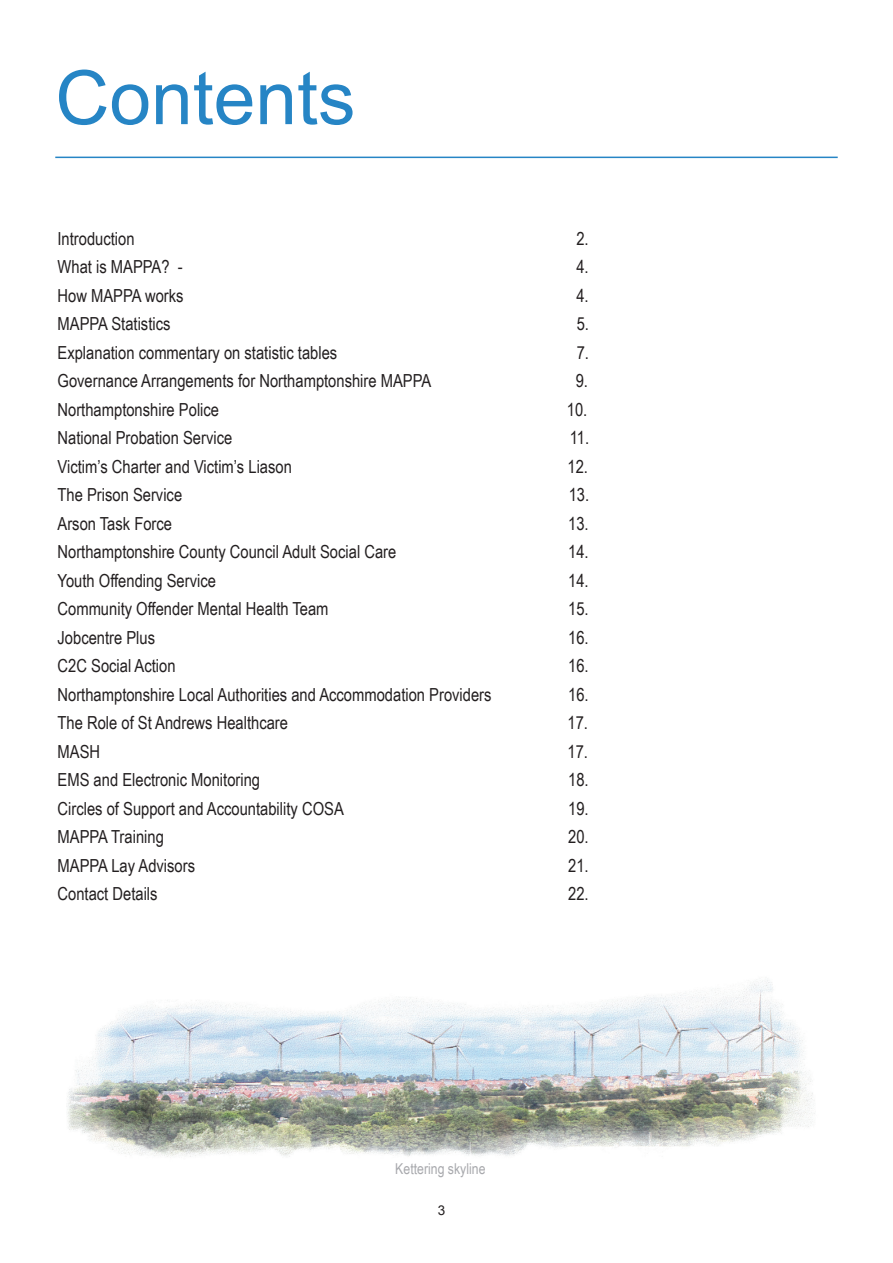
<style>
.page{position:relative;width:893px;height:1263px;background:#fff}
.page>*{position:absolute;margin:0;border:0;box-sizing:border-box;transform-origin:0 0}
.t1{font:75px "Arial";color:#2685c5}
.t2{font:18px "Arial Narrow";color:#231f20}
.t3{font:15px "Arial Narrow";color:#a8a9ad}
.t4{font:13.5px "Arial";color:#231f20}
</style>
<div class="page">
<hr style="left:55px;top:157px;width:783px;height:1px;background:#2685c5">
<img style="left:67px;top:980px;width:748px;height:177px">
<h1 class="t1" style="left:55px;top:49px;width:302px">Contents</h1>
<p class="t2" style="left:58px;top:228px;width:79px">Introduction</p>
<p class="t2" style="left:576px;top:228px;width:14px">2.</p>
<p class="t2" style="left:58px;top:257px;width:127px">What is MAPPA? -</p>
<p class="t2" style="left:576px;top:257px;width:14px">4.</p>
<p class="t2" style="left:58px;top:285px;width:128px">How MAPPA works</p>
<p class="t2" style="left:576px;top:285px;width:14px">4.</p>
<p class="t2" style="left:58px;top:314px;width:114px">MAPPA Statistics</p>
<p class="t2" style="left:577px;top:314px;width:14px">5.</p>
<p class="t2" style="left:58px;top:342px;width:281px">Explanation commentary on statistic tables</p>
<p class="t2" style="left:577px;top:342px;width:14px">7.</p>
<p class="t2" style="left:58px;top:371px;width:375px">Governance Arrangements for Northamptonshire MAPPA</p>
<p class="t2" style="left:576px;top:371px;width:14px">9.</p>
<p class="t2" style="left:58px;top:399px;width:163px">Northamptonshire Police</p>
<p class="t2" style="left:567px;top:399px;width:22px">10.</p>
<p class="t2" style="left:58px;top:428px;width:176px">National Probation Service</p>
<p class="t2" style="left:570px;top:428px;width:21px">11.</p>
<p class="t2" style="left:58px;top:456px;width:236px">Victim’s Charter and Victim’s Liason</p>
<p class="t2" style="left:568px;top:456px;width:22px">12.</p>
<p class="t2" style="left:58px;top:485px;width:126px">The Prison Service</p>
<p class="t2" style="left:569px;top:485px;width:22px">13.</p>
<p class="t2" style="left:58px;top:513px;width:116px">Arson Task Force</p>
<p class="t2" style="left:568px;top:513px;width:22px">13.</p>
<p class="t2" style="left:58px;top:542px;width:340px">Northamptonshire County Council Adult Social Care</p>
<p class="t2" style="left:568px;top:542px;width:22px">14.</p>
<p class="t2" style="left:58px;top:570px;width:160px">Youth Offending Service</p>
<p class="t2" style="left:568px;top:570px;width:22px">14.</p>
<p class="t2" style="left:58px;top:599px;width:273px">Community Offender Mental Health Team</p>
<p class="t2" style="left:568px;top:599px;width:22px">15.</p>
<p class="t2" style="left:58px;top:627px;width:99px">Jobcentre Plus</p>
<p class="t2" style="left:568px;top:627px;width:22px">16.</p>
<p class="t2" style="left:58px;top:656px;width:120px">C2C Social Action</p>
<p class="t2" style="left:568px;top:656px;width:22px">16.</p>
<p class="t2" style="left:58px;top:684px;width:436px">Northamptonshire Local Authorities and Accommodation Providers</p>
<p class="t2" style="left:568px;top:684px;width:22px">16.</p>
<p class="t2" style="left:58px;top:713px;width:232px">The Role of St Andrews Healthcare</p>
<p class="t2" style="left:568px;top:713px;width:22px">17.</p>
<p class="t2" style="left:58px;top:741px;width:44px">MASH</p>
<p class="t2" style="left:568px;top:741px;width:22px">17.</p>
<p class="t2" style="left:58px;top:770px;width:204px">EMS and Electronic Monitoring</p>
<p class="t2" style="left:568px;top:770px;width:22px">18.</p>
<p class="t2" style="left:58px;top:798px;width:288px">Circles of Support and Accountability COSA</p>
<p class="t2" style="left:568px;top:798px;width:22px">19.</p>
<p class="t2" style="left:58px;top:827px;width:108px">MAPPA Training</p>
<p class="t2" style="left:568px;top:827px;width:22px">20.</p>
<p class="t2" style="left:58px;top:855px;width:139px">MAPPA Lay Advisors</p>
<p class="t2" style="left:568px;top:855px;width:22px">21.</p>
<p class="t2" style="left:58px;top:884px;width:102px">Contact Details</p>
<p class="t2" style="left:568px;top:884px;width:22px">22.</p>
<p class="t3" style="left:395px;top:1160px;width:92px">Kettering skyline</p>
<p class="t4" style="left:438px;top:1202px;width:9px">3</p>
</div>
